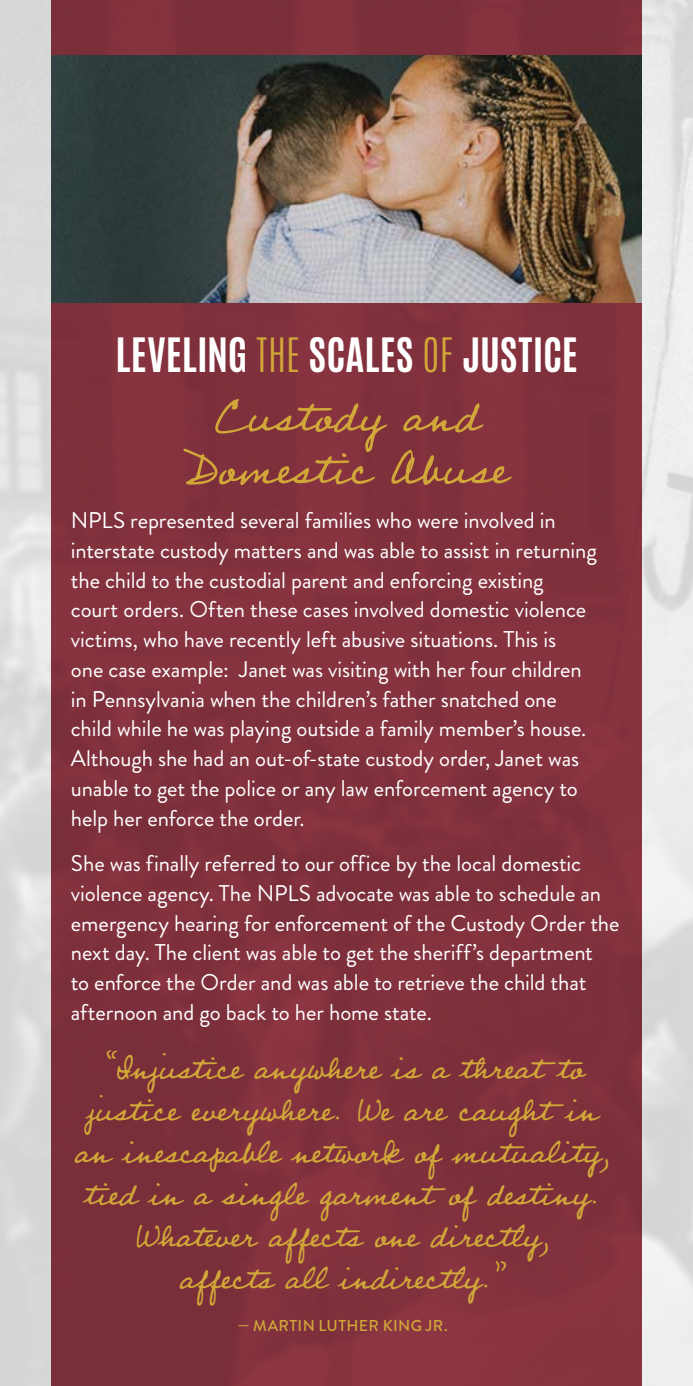
<style>
.page{position:relative;width:693px;height:1386px;background:#fff}
.page>*{position:absolute;margin:0;border:0;box-sizing:border-box;transform-origin:0 0}
.t1{font:54.25px/52.5px "Professor";color:#d1a739;text-align:center}
.t2{font:700 40.25px "Antonio";letter-spacing:.01em;color:#fff}
.t3{font:38.5px/42px "Professor";letter-spacing:-.02em;color:#d1a739;text-align:center}
.t4{font:22.75px/29.8px "Brandon Grotesque";letter-spacing:-.005em;color:#fff}
.t5{font:500 15.75px "Brandon Grotesque";letter-spacing:.025em;color:#d1a739}
.s1{font-weight:100;color:#d1a739}
</style>
<div class="page">
<img style="left:0;top:0;width:693px;height:1386px">
<img style="left:51px;top:55px;width:591px;height:248px">
<h2 class="t2" style="left:115px;top:327px;width:464px">LEVELING <span class="s1">THE</span> SCALES <span class="s1">OF</span> JUSTICE</h2>
<h1 class="t1" style="left:185px;top:385px;width:324px">Custody and<br>Domestic Abuse</h1>
<p class="t4" style="left:71px;top:506px;width:527px">NPLS represented several families who were involved in interstate custody matters and was able to assist in returning the child to the custodial parent and enforcing existing court orders. Often these cases involved domestic violence victims, who have recently left abusive situations. This is<br>one case example: Janet was visiting with her four children in Pennsylvania when the children’s father snatched one child while he was playing outside a family member’s house.<br>Although she had an out-of-state custody order, Janet was unable to get the police or any law enforcement agency to help her enforce the order.</p>
<p class="t4" style="left:71px;top:849px;width:550px">She was finally referred to our office by the local domestic violence agency. The NPLS advocate was able to schedule an emergency hearing for enforcement of the Custody Order the next day. The client was able to get the sheriff’s department<br>to enforce the Order and was able to retrieve the child that afternoon and go back to her home state.</p>
<h3 class="t3" style="left:74px;top:1044px;width:538px">“Injustice anywhere is a threat to justice everywhere. We are caught in an inescapable network of mutuality, tied in a single garment of destiny.<br>Whatever affects one directly,<br>affects all indirectly.”</h3>
<p class="t5" style="left:237px;top:1315px;width:212px">— MARTIN LUTHER KING JR.</p>
</div>
